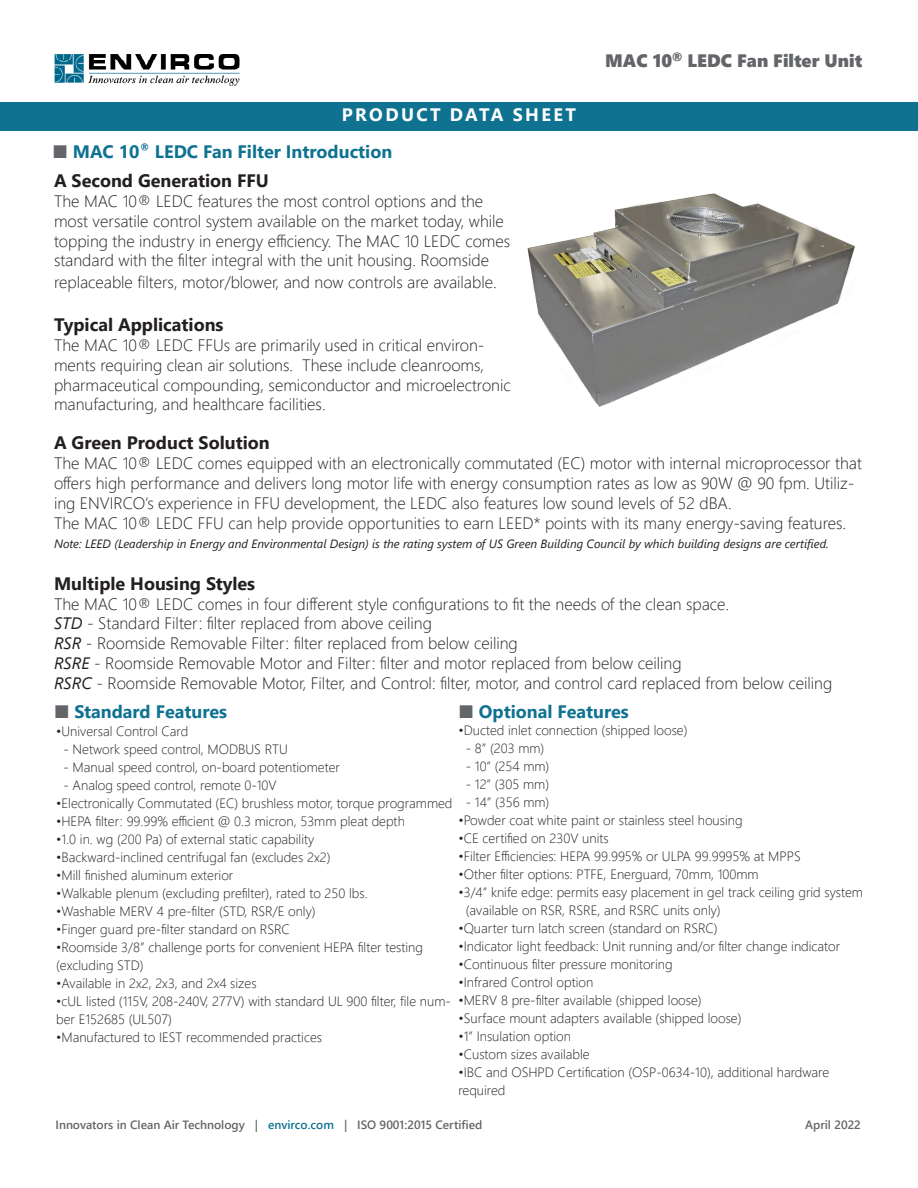
<style>
.page{position:relative;width:918px;height:1188px;background:#fff}
.page>*{position:absolute;margin:0;border:0;box-sizing:border-box;transform-origin:0 0}
.t1{font:700 18px "Segoe UI";color:#231f20}
.t2{font:700 18px "Segoe UI";color:#0f7291}
.t3{font:18px "Segoe UI Black";color:#636568}
.t4{font:700 18px "Segoe UI";letter-spacing:.135em;color:#fff}
.t5{font:300 16.5px/19.8px "Segoe UI";color:#231f20}
.t6{font:300 13.5px/18px "Segoe UI";color:#231f20}
.t7{font:italic 12px "Segoe UI";color:#231f20}
.t8{font:600 12px "Segoe UI";color:#636568}
.s1{color:#636568}
.s2{font-weight:400;font-style:italic}
.s3{color:#0f7291}
</style>
<div class="page">
<img style="left:54px;top:54px;width:186px;height:32px">
<div style="left:0;top:102px;width:918px;height:28px;background:#0f7291"></div>
<img style="left:527px;top:193px;width:328px;height:214px">
<p class="t4" style="left:342px;top:98px;width:236px">PRODUCT DATA SHEET</p>
<p class="t2" style="left:52px;top:135px;width:341px"><span class="s1">■</span> MAC 10<sup>®</sup> LEDC Fan Filter Introduction</p>
<p class="t1" style="left:54px;top:164px;width:216px">A Second Generation FFU</p>
<p class="t5" style="left:54px;top:190px;width:458px">The MAC 10® LEDC features the most control options and the most versatile control system available on the market today, while topping the industry in energy efficiency. The MAC 10 LEDC comes standard with the filter integral with the unit housing. Roomside</p>
<p class="t5" style="left:54px;top:271px;width:444px">replaceable filters, motor/blower, and now controls are available.</p>
<p class="t1" style="left:54px;top:308px;width:171px">Typical Applications</p>
<p class="t5" style="left:54px;top:334px;width:458px">The MAC 10® LEDC FFUs are primarily used in critical environ&shy;ments requiring clean air solutions. These include cleanrooms, pharmaceutical compounding, semiconductor and microelectronic manufacturing, and healthcare facilities.</p>
<h1 class="t3" style="left:605px;top:48px;width:259px">MAC 10<sup>®</sup> LEDC Fan Filter Unit</h1>
<p class="t1" style="left:54px;top:426px;width:217px">A Green Product Solution</p>
<p class="t5" style="left:54px;top:452px;width:810px">The MAC 10® LEDC comes equipped with an electronically commutated (EC) motor with internal microprocessor that offers high performance and delivers long motor life with energy consumption rates as low as 90W @ 90 fpm. Utiliz&shy;ing ENVIRCO’s experience in FFU development, the LEDC also features low sound levels of 52 dBA.</p>
<p class="t5" style="left:54px;top:511px;width:794px">The MAC 10® LEDC FFU can help provide opportunities to earn LEED* points with its many energy-saving features.</p>
<p class="t7" style="left:54px;top:533px;width:776px">Note: LEED (Leadership in Energy and Environmental Design) is the rating system of US Green Building Council by which building designs are certified.</p>
<p class="t1" style="left:54px;top:566px;width:203px">Multiple Housing Styles</p>
<p class="t5" style="left:54px;top:592px;width:677px">The MAC 10® LEDC comes in four different style configurations to fit the needs of the clean space.</p>
<p class="t5" style="left:54px;top:612px;width:380px"><span class="s2">STD</span> - Standard Filter: filter replaced from above ceiling</p>
<p class="t5" style="left:54px;top:632px;width:465px"><span class="s2">RSR</span> - Roomside Removable Filter: filter replaced from below ceiling</p>
<p class="t5" style="left:54px;top:652px;width:629px"><span class="s2">RSRE</span> - Roomside Removable Motor and Filter: filter and motor replaced from below ceiling</p>
<p class="t5" style="left:54px;top:671px;width:780px"><span class="s2">RSRC</span> - Roomside Removable Motor, Filter, and Control: filter, motor, and control card replaced from below ceiling</p>
<p class="t2" style="left:54px;top:694px;width:175px"><span class="s1">■</span> Standard Features</p>
<p class="t6" style="left:56px;top:721px;width:134px">•Universal Control Card</p>
<p class="t6" style="left:64px;top:739px;width:226px">- Network speed control, MODBUS RTU</p>
<p class="t6" style="left:64px;top:757px;width:278px">- Manual speed control, on-board potentiometer</p>
<p class="t6" style="left:64px;top:775px;width:215px">- Analog speed control, remote 0-10V</p>
<p class="t6" style="left:56px;top:793px;width:398px">•Electronically Commutated (EC) brushless motor, torque programmed</p>
<p class="t6" style="left:56px;top:811px;width:350px">•HEPA filter: 99.99% efficient @ 0.3 micron, 53mm pleat depth</p>
<p class="t6" style="left:56px;top:829px;width:260px">•1.0 in. wg (200 Pa) of external static capability</p>
<p class="t6" style="left:56px;top:847px;width:276px">•Backward-inclined centrifugal fan (excludes 2x2)</p>
<p class="t6" style="left:56px;top:865px;width:179px">•Mill finished aluminum exterior</p>
<p class="t6" style="left:56px;top:883px;width:313px">•Walkable plenum (excluding prefilter), rated to 250 lbs.</p>
<p class="t6" style="left:56px;top:901px;width:261px">•Washable MERV 4 pre-filter (STD, RSR/E only)</p>
<p class="t6" style="left:56px;top:919px;width:235px">•Finger guard pre-filter standard on RSRC</p>
<p class="t6" style="left:56px;top:937px;width:368px">•Roomside 3/8” challenge ports for convenient HEPA filter testing (excluding STD)</p>
<p class="t6" style="left:56px;top:973px;width:202px">•Available in 2x2, 2x3, and 2x4 sizes</p>
<p class="t6" style="left:56px;top:991px;width:396px">•cUL listed (115V, 208-240V, 277V) with standard UL 900 filter, file num&shy;ber E152685 (UL507)</p>
<p class="t6" style="left:56px;top:1027px;width:267px">•Manufactured to IEST recommended practices</p>
<p class="t2" style="left:458px;top:694px;width:172px"><span class="s1">■</span> Optional Features</p>
<p class="t6" style="left:458px;top:720px;width:231px">•Ducted inlet connection (shipped loose)</p>
<p class="t6" style="left:466px;top:738px;width:80px">- 8” (203 mm)</p>
<p class="t6" style="left:466px;top:756px;width:85px">- 10” (254 mm)</p>
<p class="t6" style="left:466px;top:774px;width:85px">- 12” (305 mm)</p>
<p class="t6" style="left:466px;top:792px;width:85px">- 14” (356 mm)</p>
<p class="t6" style="left:458px;top:810px;width:286px">•Powder coat white paint or stainless steel housing</p>
<p class="t6" style="left:458px;top:828px;width:152px">•CE certified on 230V units</p>
<p class="t6" style="left:458px;top:846px;width:344px">•Filter Efficiencies: HEPA 99.995% or ULPA 99.9995% at MPPS</p>
<p class="t6" style="left:458px;top:864px;width:302px">•Other filter options: PTFE, Energuard, 70mm, 100mm</p>
<p class="t6" style="left:466px;top:882px;width:399px;text-indent:-7px">•3/4” knife edge: permits easy placement in gel track ceiling grid system (available on RSR, RSRE, and RSRC units only)</p>
<p class="t6" style="left:458px;top:918px;width:261px">•Quarter turn latch screen (standard on RSRC)</p>
<p class="t6" style="left:458px;top:936px;width:383px">•Indicator light feedback: Unit running and/or filter change indicator</p>
<p class="t6" style="left:458px;top:954px;width:216px">•Continuous filter pressure monitoring</p>
<p class="t6" style="left:458px;top:972px;width:136px">•Infrared Control option</p>
<p class="t6" style="left:458px;top:990px;width:245px">•MERV 8 pre-filter available (shipped loose)</p>
<p class="t6" style="left:458px;top:1008px;width:285px">•Surface mount adapters available (shipped loose)</p>
<p class="t6" style="left:458px;top:1026px;width:114px">•1” Insulation option</p>
<p class="t6" style="left:458px;top:1044px;width:133px">•Custom sizes available</p>
<p class="t6" style="left:458px;top:1062px;width:372px">•IBC and OSHPD Certification (OSP-0634-10), additional hardware required</p>
<p class="t8" style="left:56px;top:1113px;width:428px">Innovators in Clean Air Technology | <span class="s3">envirco.com</span> | ISO 9001:2015 Certified</p>
<p class="t8" style="left:805px;top:1113px;width:57px">April 2022</p>
</div>
